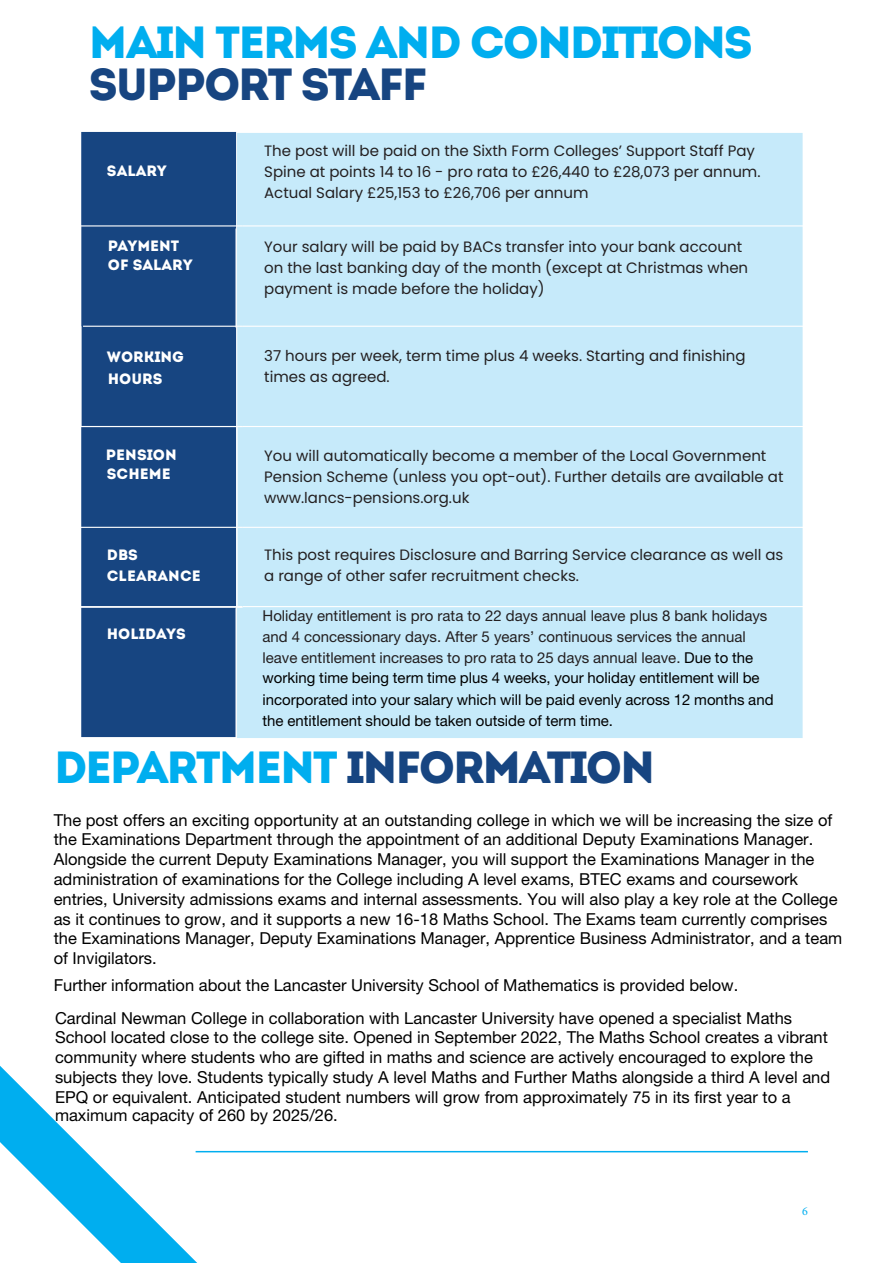
<style>
.page{position:relative;width:893px;height:1263px;background:#fff}
.page>*{position:absolute;margin:0;border:0;box-sizing:border-box;transform-origin:0 0}
.Body_Copy{font:45px "Intro";letter-spacing:-.05em;color:#174581}
.Body_Copy-2{font:45px "Intro";letter-spacing:-.05em;color:#00aeef}
.t1{font:16.5px/19.8px "Helvetica Neue LT Std";color:#000}
.Body_Copy-3{font:15px/21px "Poppins";color:#231f20}
.Body_Copy-4{font:15px/20.7px "Helvetica Neue LT Std";color:#231f20}
.Body_Copy-5{font:15px/21px "Helvetica Neue LT Std";color:#000}
.Body_Copy-6{font:15px/19px "Intro";color:#fff}
.t2{font:12px "Minion Pro";color:#00aeef}
.s1{font-style:inherit}
.s2{color:#000}
.s3{color:#00aeef}
</style>
<div class="page">
<svg style="left:0;top:1066px;width:197px;height:197px"></svg>
<hr style="left:196px;top:1151px;width:612px;height:1px;background:#00aeef">
<div style="left:81px;top:132px;width:155px;height:605px;background:#174581"></div>
<div style="left:237px;top:133px;width:566px;height:605px;background:#c6eafa"></div>
<hr style="left:78px;top:225px;width:165px;height:1px;background:#fff">
<hr style="left:243px;top:225px;width:566px;height:1px;background:#fff">
<hr style="left:235px;top:228px;width:2px;height:100px;background:#fff">
<hr style="left:83px;top:326px;width:160px;height:1px;background:#fff">
<hr style="left:243px;top:326px;width:565px;height:1px;background:#fff">
<hr style="left:237px;top:327px;width:1px;height:99px;background:#fff">
<hr style="left:76px;top:426px;width:167px;height:1px;background:#fff">
<hr style="left:243px;top:426px;width:565px;height:1px;background:#fff">
<hr style="left:236px;top:427px;width:2px;height:100px;background:#fff">
<hr style="left:78px;top:527px;width:165px;height:1px;background:#fff">
<hr style="left:243px;top:527px;width:565px;height:1px;background:#fff">
<hr style="left:236px;top:528px;width:2px;height:78px;background:#fff">
<hr style="left:0;top:606px;width:243px;height:2px;background:#fff">
<hr style="left:243px;top:606px;width:565px;height:1px;background:#fff">
<hr style="left:235px;top:608px;width:2px;height:141px;background:#fff">
<p class="Body_Copy-2" style="left:89px;top:15px;width:666px">MAIN TERMS AND CONDITIONS</p>
<p class="Body_Copy" style="left:89px;top:57px;width:340px">SUPPORT STAFF</p>
<p class="Body_Copy-6" style="left:107px;top:161px;width:61px">SALARY</p>
<p class="Body_Copy-3" style="left:264px;top:140px;width:498px">The post will be paid on the Sixth Form Colleges’ Support Staff Pay<br>Spine at points <span class="s1">14</span> to <span class="s1">16</span> - pro rata to £<span class="s1">26,440</span> to £<span class="s1">28,073</span> per annum.<br>Actual Salary £<span class="s1">25,153</span> to £<span class="s1">26,706</span> per annum</p>
<p class="Body_Copy-6" style="left:108px;top:236px;width:86px">PAYMENT<br>OF SALARY</p>
<p class="Body_Copy-3" style="left:264px;top:237px;width:485px">Your salary will be paid by BACs transfer into your bank account on the last banking day of the month (except at Christmas when payment is made before the holiday)</p>
<p class="Body_Copy-6" style="left:107px;top:345px;width:79px;line-height:23px">WORKING<br>HOURS</p>
<p class="Body_Copy-3" style="left:264px;top:345px;width:483px"><span class="s1">37</span> hours per week, term ti<span class="s1">me plus 4 weeks</span>. Starting and finishing times as agreed.</p>
<p class="Body_Copy-6" style="left:106px;top:445px;width:72px">PENSION<br>SCHEME</p>
<p class="Body_Copy-3" style="left:264px;top:445px;width:521px">You will automatically become a member of the Local Government<br>Pension Scheme (unless you opt-out). Further details are available at www.lancs-pensions.org.uk</p>
<p class="Body_Copy-6" style="left:107px;top:545px;width:95px;line-height:21px">DBS<br>CLEARANCE</p>
<p class="Body_Copy-3" style="left:264px;top:544px;width:521px">This post requires Disclosure and Barring Service clearance as well as a range of other safer recruitment checks.</p>
<p class="Body_Copy-6" style="left:107px;top:624px;width:80px">HOLIDAYS</p>
<p class="Body_Copy-4" style="left:262px;top:605px;width:506px">Holiday entitlement is pro rata to 22 days annual leave plus 8 bank holidays and 4 concessionary days. After 5 years’ continuous services the annual leave entitlement increases to pro rata to 25 days annual leave. <span class="s2">Due to the working time being term time plus 4 weeks, your holiday entitlement will be</span></p>
<p class="Body_Copy-5" style="left:262px;top:689px;width:513px">incorporated into your salary which will be paid evenly across 12 months and the entitlement should be taken outside of term time.</p>
<h1 class="Body_Copy" style="left:54px;top:740px;width:603px"><span class="s3">DEPARTMENT</span> INFORMATION</h1>
<p class="t1" style="left:54px;top:809px;width:790px">The post offers an exciting opportunity at an outstanding college in which we will be increasing the size of the Examinations Department through the appointment of an additional Deputy Examinations Manager.<br>Alongside the current Deputy Examinations Manager, you will support the Examinations Manager in the administration of examinations for the College including A level exams, BTEC exams and coursework entries, University admissions exams and internal assessments. You will also play a key role at the College as it continues to grow, and it supports a new 16-18 Maths School. The Exams team currently comprises the Examinations Manager, Deputy Examinations Manager, Apprentice Business Administrator, and a team of Invigilators.</p>
<p class="t1" style="left:54px;top:969px;width:740px;line-height:32.1px">Further information about the Lancaster University School of Mathematics is provided below.<br>Cardinal Newman College in collaboration with Lancaster University have opened a specialist Maths</p>
<p class="t1" style="left:55px;top:1027px;width:777px">School located close to the college site. Opened in September 2022, The Maths School creates a vibrant community where students who are gifted in maths and science are actively encouraged to explore the subjects they love. Students typically study A level Maths and Further Maths alongside a third A level and EPQ or equivalent. Anticipated student numbers will grow from approximately 75 in its first year to a maximum capacity of 260 by 2025/26.</p>
<p class="t2" style="left:802px;top:1203px;width:7px">6</p>
</div>
